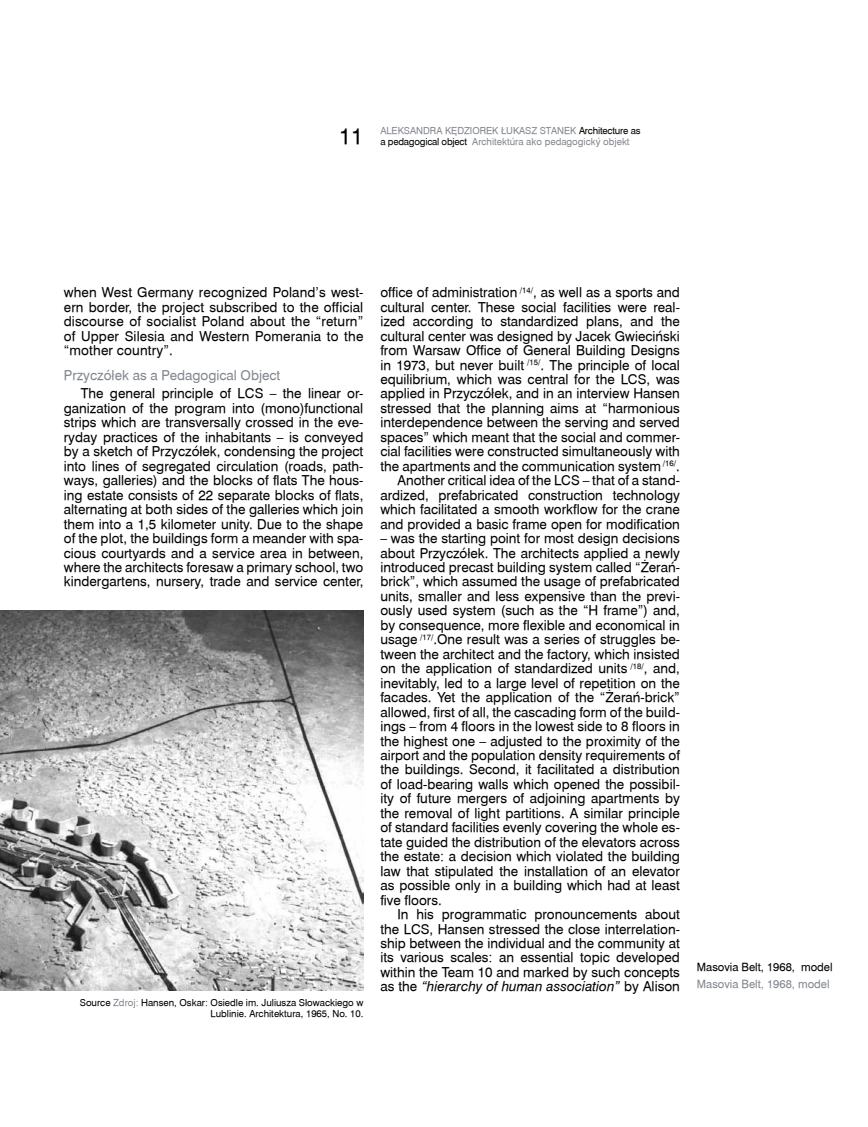
<style>
.page{position:relative;width:868px;height:1127px;background:#fff}
.page>*{position:absolute;margin:0;border:0;box-sizing:border-box;transform-origin:0 0}
.t1{font:22.05px "Swiss 721 AT";color:#000}
.t2{font:13.5px/14.4px "Swiss 721 AT";color:#000;text-align:justify}
.t3{font:13.5px "Swiss 721 AT Italic";color:#000}
.t4{font:13.5px "Swiss 721 AT";color:#83888f}
.t5{font:11.25px "Swiss 721 AT";color:#000}
.t6{font:11.25px "Swiss 721 AT";color:#83888f}
.t7{font:9.6px/10.2px "Swiss 721 AT";color:#83888f}
.t8{font:9.6px/11.6px "Swiss 721 AT";color:#000;text-align:right}
.s1{color:#000}
.s2{color:#83888f}
.s3{font-family:"Swiss 721 AT"}
</style>
<div class="page">
<img style="left:0;top:610px;width:363px;height:381px">
<h1 class="t1" style="left:339px;top:123px;width:26px">11</h1>
<p class="t7" style="left:380px;top:126px;width:261px">Aleksandra Kędziorek Łukasz Stanek <span class="s1">Architecture as a pedagogical object</span> Architektúra ako pedagogický objekt</p>
<p class="t2" style="left:64px;top:285px;width:301px">when West Germany recognized Poland’s west&shy;ern border, the project subscribed to the official discourse of socialist Poland about the “return” of Upper Silesia and Western Pomerania to the “mother country”.</p>
<p class="t4" style="left:64px;top:368px;width:218px">Przyczółek as a Pedagogical Object</p>
<p class="t2" style="left:64px;top:386px;width:301px;text-indent:17px">The general principle of LCS – the linear or&shy;ganization of the program into (mono)functional strips which are transversally crossed in the eve&shy;ryday practices of the inhabitants – is conveyed by a sketch of Przyczółek, condensing the project into lines of segregated circulation (roads, path&shy;ways, galleries) and the blocks of flats The hous&shy;ing estate consists of 22 separate blocks of flats, alternating at both sides of the galleries which join them into a 1,5 kilometer unity. Due to the shape of the plot, the buildings form a meander with spa&shy;cious courtyards and a service area in between, where the architects foresaw a primary school, two kindergartens, nursery, trade and service center,</p>
<p class="t8" style="left:80px;top:997px;width:285px">Source <span class="s2">Zdroj:</span> Hansen, Oskar: Osiedle im. Juliusza Słowackiego w<br>Lublinie. Architektura, 1965, No. 10.</p>
<p class="t2" style="left:380px;top:285px;width:301px;text-align:right">office of administration <sup>/14/</sup>, as well as a sports and cultural center. These social facilities were real&shy;ized according to standardized plans, and the cultural center was designed by Jacek Gwieciński from Warsaw Office of General Building Designs in 1973, but never built <sup>/15/</sup>. The principle of local equilibrium, which was central for the LCS, was applied in Przyczółek, and in an interview Hansen stressed that the planning aims at “harmonious interdependence between the serving and served spaces” which meant that the social and commer&shy;cial facilities were constructed simultaneously with the apartments and the communication system <sup>/16/</sup>.<br>Another critical idea of the LCS – that of a stand&shy;ardized, prefabricated construction technology which facilitated a smooth workflow for the crane and provided a basic frame open for modification</p>
<p class="t2" style="left:380px;top:531px;width:301px">– was the starting point for most design decisions about Przyczółek. The architects applied a newly introduced precast building system called “Żerań&shy;brick”, which assumed the usage of prefabricated units, smaller and less expensive than the previ&shy;ously used system (such as the “H frame”) and, by consequence, more flexible and economical in usage <sup>/17/</sup>.One result was a series of struggles be&shy;tween the architect and the factory, which insisted on the application of standardized units <sup>/18/</sup>, and, inevitably, led to a large level of repetition on the facades. Yet the application of the “Żerań-brick” allowed, first of all, the cascading form of the build&shy;ings – from 4 floors in the lowest side to 8 floors in the highest one – adjusted to the proximity of the airport and the population density requirements of the buildings. Second, it facilitated a distribution of load-bearing walls which opened the possibil&shy;ity of future mergers of adjoining apartments by the removal of light partitions. A similar principle of standard facilities evenly covering the whole es&shy;tate guided the distribution of the elevators across the estate: a decision which violated the building law that stipulated the installation of an elevator as possible only in a building which had at least five floors.</p>
<p class="t2" style="left:380px;top:907px;width:301px;text-indent:17px">I n his programmatic pronouncements about the LCS, Hansen stressed the close interrelation&shy;ship between the individual and the community at its various scales: an essential topic developed within the Team 10 and marked by such concepts</p>
<p class="t3" style="left:380px;top:978px;width:301px"><span class="s3">as the</span> “hierarchy of human association” <span class="s3">by Alison</span></p>
<p class="t5" style="left:696px;top:960px;width:137px">Masovia Belt, 1968, model</p>
<p class="t6" style="left:696px;top:977px;width:134px">Masovia Belt, 1968, model</p>
</div>
